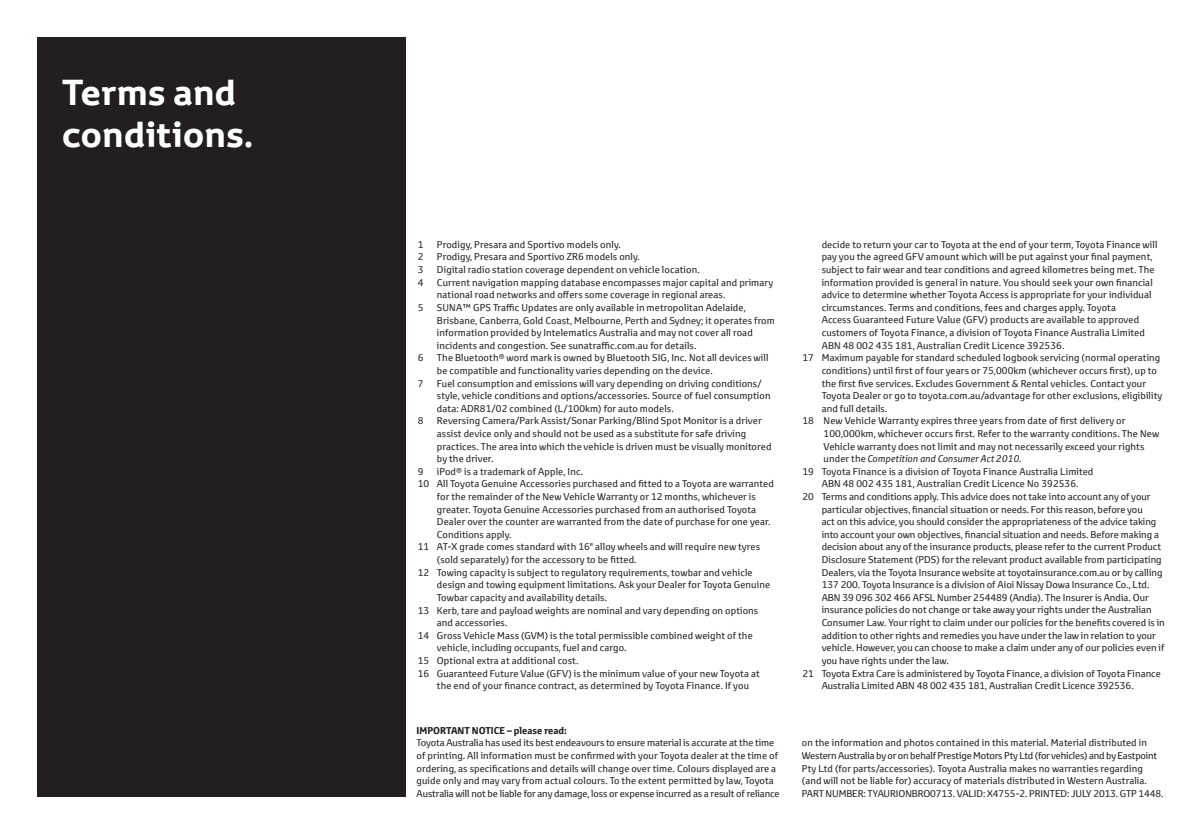
<style>
.page{position:relative;width:1191px;height:834px;background:#fff}
.page>*{position:absolute;margin:0;border:0;box-sizing:border-box;transform-origin:0 0}
.t1{font:700 35px/42px "Toyota Display";letter-spacing:.015em;color:#fff}
.t2{font:9.62px/12.6px "Toyota Text";letter-spacing:.01em;color:#231f20}
.t3{font:italic 9.62px "Toyota Text";letter-spacing:.01em;color:#231f20}
.t4{font:700 9.62px "Toyota Text";color:#231f20}
.t5{font:9.62px "Toyota Text";letter-spacing:-.01em;color:#231f20}
.s1{font-style:normal}
</style>
<div class="page">
<div style="left:37px;top:37px;width:368px;height:759px;background:#231f20"></div>
<h1 class="t1" style="left:62px;top:71px;width:193px">Terms and conditions.</h1>
<p class="t2" style="left:418px;top:238px;width:7px">1</p>
<p class="t2" style="left:437px;top:238px;width:185px">Prodigy, Presara and Sportivo models only.</p>
<p class="t2" style="left:418px;top:250px;width:7px">2</p>
<p class="t2" style="left:437px;top:250px;width:205px">Prodigy, Presara and Sportivo ZR6 models only.</p>
<p class="t2" style="left:418px;top:263px;width:7px">3</p>
<p class="t2" style="left:437px;top:263px;width:264px">Digital radio station coverage dependent on vehicle location.</p>
<p class="t2" style="left:418px;top:276px;width:7px">4</p>
<p class="t2" style="left:437px;top:276px;width:338px">Current navigation mapping database encompasses major capital and primary national road networks and offers some coverage in regional areas.</p>
<p class="t2" style="left:418px;top:301px;width:7px">5</p>
<p class="t2" style="left:437px;top:301px;width:13px">Suna</p>
<p class="t2" style="left:437px;top:301px;width:339px;text-indent:25px">™ GPS Traffic Updates are only available in metropolitan Adelaide, Brisbane, Canberra, Gold Coast, Melbourne, Perth and Sydney; it operates from information provided by Intelematics Australia and may not cover all road incidents and congestion. See sunatraffic.com.au for details.</p>
<p class="t2" style="left:418px;top:351px;width:7px">6</p>
<p class="t2" style="left:437px;top:351px;width:333px">The Bluetooth® word mark is owned by Bluetooth SIG, Inc. Not all devices will be compatible and functionality varies depending on the device.</p>
<p class="t2" style="left:418px;top:376px;width:7px">7</p>
<p class="t2" style="left:437px;top:376px;width:335px">Fuel consumption and emissions will vary depending on driving conditions/ style, vehicle conditions and options/accessories. Source of fuel consumption data: ADR81/02 combined (L/100km) for auto models.</p>
<p class="t2" style="left:418px;top:414px;width:7px">8</p>
<p class="t2" style="left:437px;top:414px;width:336px">Reversing Camera/Park Assist/Sonar Parking/Blind Spot Monitor is a driver assist device only and should not be used as a substitute for safe driving practices. The area into which the vehicle is driven must be visually monitored by the driver.</p>
<p class="t2" style="left:418px;top:465px;width:7px">9</p>
<p class="t2" style="left:437px;top:465px;width:148px">iPod® is a trademark of Apple, Inc.</p>
<p class="t2" style="left:418px;top:477px;width:358px">10 All Toyota Genuine Accessories purchased and fitted to a Toyota are warranted</p>
<p class="t2" style="left:437px;top:490px;width:320px">for the remainder of the New Vehicle Warranty or 12 months, whichever is</p>
<p class="t2" style="left:437px;top:502px;width:321px">greater. Toyota Genuine Accessories purchased from an authorised Toyota</p>
<p class="t2" style="left:437px;top:515px;width:335px">Dealer over the counter are warranted from the date of purchase for one year.</p>
<p class="t2" style="left:437px;top:528px;width:76px">Conditions apply.</p>
<p class="t2" style="left:418px;top:540px;width:344px">11 AT-X grade comes standard with 16" alloy wheels and will require new tyres</p>
<p class="t2" style="left:437px;top:553px;width:201px">(sold separately) for the accessory to be fitted.</p>
<p class="t2" style="left:418px;top:565px;width:336px">12 Towing capacity is subject to regulatory requirements, towbar and vehicle</p>
<p class="t2" style="left:437px;top:578px;width:335px">design and towing equipment limitations. Ask your Dealer for Toyota Genuine</p>
<p class="t2" style="left:437px;top:591px;width:172px">Towbar capacity and availability details.</p>
<p class="t2" style="left:418px;top:603px;width:342px">13 Kerb, tare and payload weights are nominal and vary depending on options</p>
<p class="t2" style="left:437px;top:616px;width:72px">and accessories.</p>
<p class="t2" style="left:418px;top:628px;width:337px">14 Gross Vehicle Mass (GVM) is the total permissible combined weight of the</p>
<p class="t2" style="left:437px;top:641px;width:191px">vehicle, including occupants, fuel and cargo.</p>
<p class="t2" style="left:418px;top:654px;width:162px">15 Optional extra at additional cost.</p>
<p class="t2" style="left:418px;top:666px;width:344px">16 Guaranteed Future Value (GFV) is the minimum value of your new Toyota at</p>
<p class="t2" style="left:437px;top:679px;width:314px">the end of your finance contract, as determined by Toyota Finance. If you</p>
<p class="t2" style="left:821px;top:238px;width:337px">decide to return your car to Toyota at the end of your term, Toyota Finance will</p>
<p class="t2" style="left:821px;top:250px;width:332px">pay you the agreed GFV amount which will be put against your final payment,</p>
<p class="t2" style="left:821px;top:263px;width:334px">subject to fair wear and tear conditions and agreed kilometres being met. The</p>
<p class="t2" style="left:821px;top:276px;width:332px">information provided is general in nature. You should seek your own financial</p>
<p class="t2" style="left:821px;top:288px;width:331px">advice to determine whether Toyota Access is appropriate for your individual</p>
<p class="t2" style="left:821px;top:301px;width:296px">circumstances. Terms and conditions, fees and charges apply. Toyota</p>
<p class="t2" style="left:821px;top:313px;width:319px">Access Guaranteed Future Value (GFV) products are available to approved</p>
<p class="t2" style="left:821px;top:326px;width:325px">customers of Toyota Finance, a division of Toyota Finance Australia Limited</p>
<p class="t2" style="left:821px;top:339px;width:244px">ABN 48 002 435 181, Australian Credit Licence 392536.</p>
<p class="t2" style="left:802px;top:351px;width:359px">17 Maximum payable for standard scheduled logbook servicing (normal operating</p>
<p class="t2" style="left:821px;top:364px;width:337px">conditions) until first of four years or 75,000km (whichever occurs first), up to</p>
<p class="t2" style="left:821px;top:376px;width:326px">the first five services. Excludes Government &amp; Rental vehicles. Contact your</p>
<p class="t2" style="left:821px;top:389px;width:342px">Toyota Dealer or go to toyota.com.au/advantage for other exclusions, eligibility</p>
<p class="t2" style="left:821px;top:402px;width:67px">and full details.</p>
<p class="t2" style="left:802px;top:414px;width:325px">18 New Vehicle Warranty expires three years from date of first delivery or</p>
<p class="t2" style="left:823px;top:427px;width:337px">100,000km, whichever occurs first. Refer to the warranty conditions. The New</p>
<p class="t2" style="left:823px;top:439px;width:322px">Vehicle warranty does not limit and may not necessarily exceed your rights</p>
<p class="t3" style="left:823px;top:452px;width:200px"><span class="s1">under the</span> Competition and Consumer Act 2010.</p>
<p class="t2" style="left:802px;top:465px;width:292px">19 Toyota Finance is a division of Toyota Finance Australia Limited</p>
<p class="t2" style="left:821px;top:477px;width:258px">ABN 48 002 435 181, Australian Credit Licence No 392536.</p>
<p class="t2" style="left:802px;top:490px;width:350px">20 Terms and conditions apply. This advice does not take into account any of your</p>
<p class="t2" style="left:821px;top:502px;width:323px">particular objectives, financial situation or needs. For this reason, before you</p>
<p class="t2" style="left:821px;top:515px;width:336px">act on this advice, you should consider the appropriateness of the advice taking</p>
<p class="t2" style="left:821px;top:528px;width:339px">into account your own objectives, financial situation and needs. Before making a</p>
<p class="t2" style="left:821px;top:540px;width:341px">decision about any of the insurance products, please refer to the current Product</p>
<p class="t2" style="left:821px;top:553px;width:341px">Disclosure Statement (PDS) for the relevant product available from participating</p>
<p class="t2" style="left:821px;top:565px;width:342px">Dealers, via the Toyota Insurance website at toyotainsurance.com.au or by calling</p>
<p class="t2" style="left:821px;top:578px;width:329px">137 200. Toyota Insurance is a division of Aioi Nissay Dowa Insurance Co., Ltd.</p>
<p class="t2" style="left:821px;top:591px;width:328px">ABN 39 096 302 466 AFSL Number 254489 (Andia). The Insurer is Andia. Our</p>
<p class="t2" style="left:821px;top:603px;width:331px">insurance policies do not change or take away your rights under the Australian</p>
<p class="t2" style="left:821px;top:616px;width:344px">Consumer Law. Your right to claim under our policies for the benefits covered is in</p>
<p class="t2" style="left:821px;top:628px;width:336px">addition to other rights and remedies you have under the law in relation to your</p>
<p class="t2" style="left:821px;top:641px;width:344px">vehicle. However, you can choose to make a claim under any of our policies even if</p>
<p class="t2" style="left:821px;top:654px;width:129px">you have rights under the law.</p>
<p class="t2" style="left:802px;top:666px;width:360px">21 Toyota Extra Care is administered by Toyota Finance, a division of Toyota Finance</p>
<p class="t2" style="left:821px;top:679px;width:313px">Australia Limited ABN 48 002 435 181, Australian Credit Licence 392536.</p>
<p class="t4" style="left:416px;top:723px;width:152px">IMPORTANT NOTICE – please read:</p>
<p class="t2" style="left:416px;top:736px;width:364px">Toyota Australia has used its best endeavours to ensure material is accurate at the time of printing. All information must be confirmed with your Toyota dealer at the time of ordering, as specifications and details will change over time. Colours displayed are a guide only and may vary from actual colours. To the extent permitted by law, Toyota Australia will not be liable for any damage, loss or expense incurred as a result of reliance</p>
<p class="t2" style="left:802px;top:736px;width:357px">on the information and photos contained in this material. Material distributed in Western Australia by or on behalf Prestige Motors Pty Ltd (for vehicles) and by Eastpoint Pty Ltd (for parts/accessories). Toyota Australia makes no warranties regarding (and will not be liable for) accuracy of materials distributed in Western Australia.<br>PART NUMBER: TYAURIONBRO0713. VALID: X4755-2. Printed</p>
<p class="t2" style="left:1067px;top:786px;width:15px">:July</p>
<p class="t5" style="left:1093px;top:786px;width:72px">2013. GTP 1448.</p>
</div>
